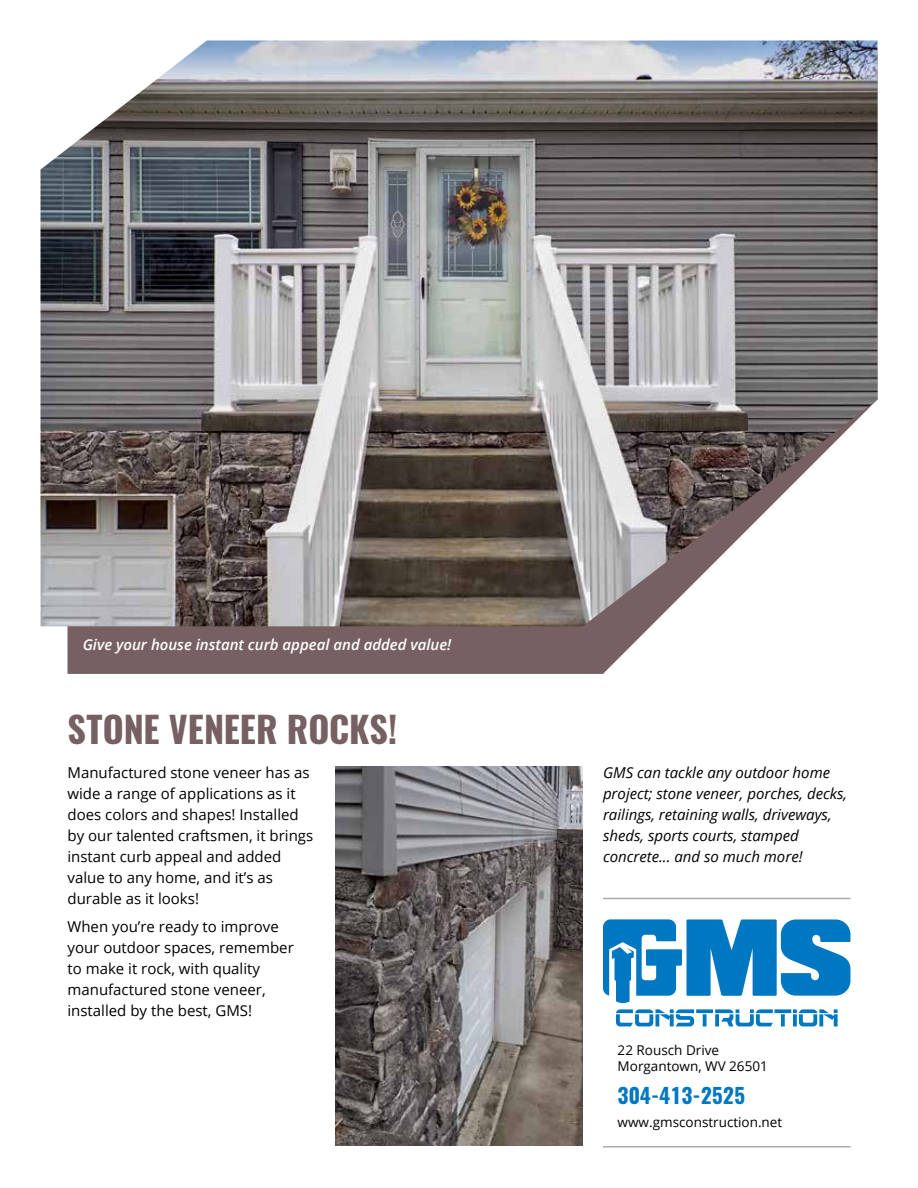
<style>
.page{position:relative;width:918px;height:1188px;background:#fff}
.page>*{position:absolute;margin:0;border:0;box-sizing:border-box;transform-origin:0 0}
.t1{font:700 36px "Oswald";letter-spacing:-.005em;color:#776062}
.t2{font:700 21px "Oswald";color:#0077c1}
.t3{font:15px/21px "Open Sans";color:#000}
.t4{font:italic 15px/21px "Open Sans";color:#000}
.t5{font:italic 600 15px "Open Sans";color:#fff}
.t6{font:13.5px/16.2px "Open Sans";color:#000}
</style>
<div class="page">
<svg style="left:68px;top:626px;width:583px;height:48px;background:#7c6668"></svg>
<img style="left:40px;top:40px;width:838px;height:586px">
<img style="left:335px;top:766px;width:248px;height:380px">
<svg style="left:616px;top:1009px;width:78px;height:17px"></svg>
<svg style="left:703px;top:1014px;width:4px;height:12px"></svg>
<svg style="left:696px;top:1009px;width:17px;height:4px"></svg>
<svg style="left:715px;top:1009px;width:58px;height:17px"></svg>
<svg style="left:781px;top:1014px;width:4px;height:12px"></svg>
<svg style="left:774px;top:1009px;width:17px;height:4px"></svg>
<svg style="left:793px;top:1009px;width:45px;height:17px"></svg>
<svg style="left:603px;top:919px;width:247px;height:84px"></svg>
<hr style="left:603px;top:898px;width:247px;height:1px;background:#a7a9ac">
<hr style="left:603px;top:1146px;width:247px;height:2px;background:#a7a9ac">
<p class="t5" style="left:83px;top:634px;width:370px">Give your house instant curb appeal and added value!</p>
<h1 class="t1" style="left:68px;top:704px;width:331px">STONE VENEER ROCKS!</h1>
<p class="t3" style="left:68px;top:761px;width:247px">Manufactured stone veneer has as wide a range of applications as it does colors and shapes! Installed by our talented craftsmen, it brings instant curb appeal and added value to any home, and it’s as durable as it looks!</p>
<p class="t3" style="left:68px;top:915px;width:228px">When you’re ready to improve your outdoor spaces, remember to make it rock, with quality manufactured stone veneer, installed by the best, GMS!</p>
<p class="t4" style="left:603px;top:761px;width:246px">GMS can tackle any outdoor home project; stone veneer, porches, decks, railings, retaining walls, driveways, sheds, sports courts, stamped concrete... and so much more!</p>
<p class="t6" style="left:618px;top:1041px;width:152px">22 Rousch Drive<br>Morgantown, WV 26501</p>
<h2 class="t2" style="left:618px;top:1080px;width:129px">304-413-2525</h2>
<p class="t6" style="left:618px;top:1114px;width:166px">www.gmsconstruction.net</p>
</div>
